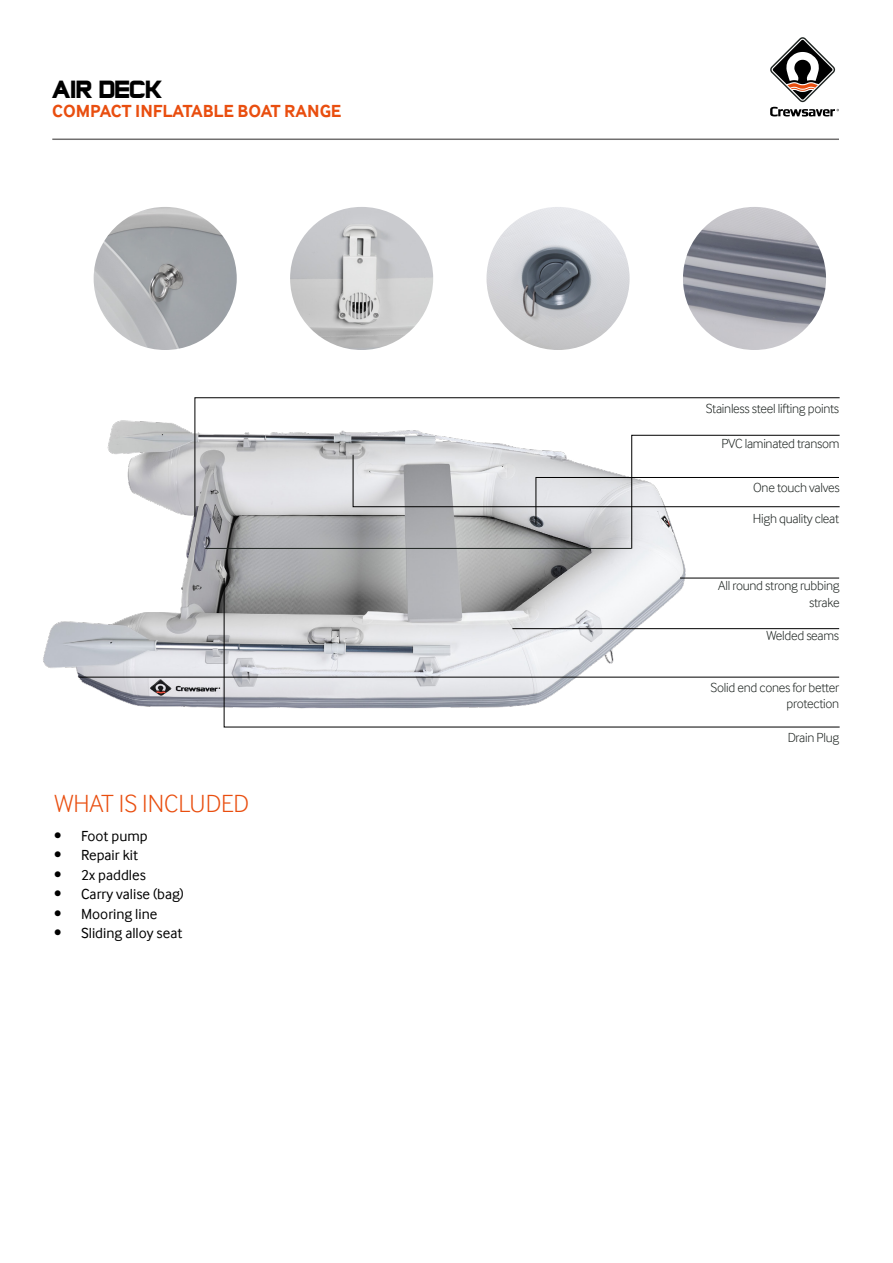
<style>
.page{position:relative;width:893px;height:1263px;background:#fff}
.page>*{position:absolute;margin:0;border:0;box-sizing:border-box;transform-origin:0 0}
.t1{font:900 28.5px "Paz";color:#000}
.t2{font:300 25.5px "Inter Face";color:#e94e0f}
.t3{font:700 18px "Inter Face";color:#e94e0f}
.t4{font:15px "Inter Face";color:#000}
.t5{font:300 13.5px/16.2px "Inter Face";letter-spacing:-.02em;color:#1f2522;text-align:right}
</style>
<div class="page">
<img style="left:43px;top:397px;width:673px;height:331px">
<hr style="left:52px;top:139px;width:787px;height:1px;background:#706f6f">
<svg style="left:770px;top:37px;width:69px;height:80px"></svg>
<hr style="left:79px;top:677px;width:760px;height:1px;background:#000">
<svg style="left:353px;top:517px;width:363px;height:32px;background:#bcbcbe"></svg>
<svg style="left:224px;top:578px;width:616px;height:149px"></svg>
<hr style="left:205px;top:548px;width:427px;height:1px;background:#1f2522">
<svg style="left:195px;top:397px;width:645px;height:120px"></svg>
<img style="left:683px;top:207px;width:143px;height:143px;border-radius:72px">
<img style="left:486px;top:207px;width:144px;height:143px;border-radius:72px">
<img style="left:290px;top:207px;width:143px;height:143px;border-radius:72px">
<img style="left:94px;top:207px;width:143px;height:143px;border-radius:72px">
<h1 class="t1" style="left:52px;top:74px;width:111px">AIR DECK</h1>
<h3 class="t3" style="left:52px;top:100px;width:291px">COMPACT INFLATABLE BOAT RANGE</h3>
<h2 class="t2" style="left:54px;top:789px;width:196px">WHAT IS INCLUDED</h2>
<p class="t4" style="left:54px;top:827px;width:95px">• Foot pump</p>
<p class="t4" style="left:54px;top:846px;width:85px">• Repair kit</p>
<p class="t4" style="left:54px;top:866px;width:93px">• 2x paddles</p>
<p class="t4" style="left:54px;top:885px;width:131px">• Carry valise (bag)</p>
<p class="t4" style="left:54px;top:905px;width:105px">• Mooring line</p>
<p class="t4" style="left:54px;top:924px;width:130px">• Sliding alloy seat</p>
<p class="t5" style="left:706px;top:401px;width:135px">Stainless steel lifting points</p>
<p class="t5" style="left:721px;top:437px;width:120px">PVC laminated transom</p>
<p class="t5" style="left:753px;top:480px;width:88px">One touch valves</p>
<p class="t5" style="left:753px;top:511px;width:88px">High quality cleat</p>
<p class="t5" style="left:718px;top:579px;width:123px">All round strong rubbing strake</p>
<p class="t5" style="left:766px;top:629px;width:74px">Welded seams</p>
<p class="t5" style="left:711px;top:680px;width:130px">Solid end cones for better protection</p>
<p class="t5" style="left:788px;top:731px;width:53px">Drain Plug</p>
</div>
